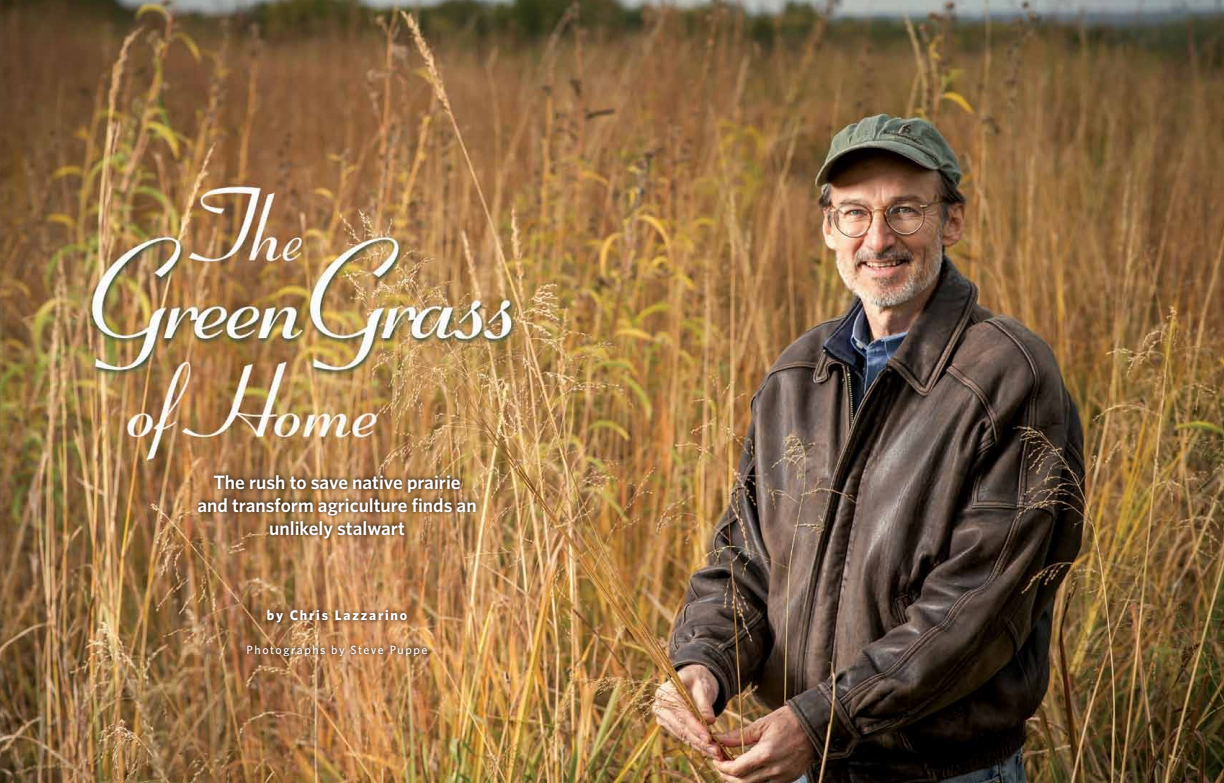
<style>
.page{position:relative;width:1224px;height:783px;background:#fff}
.page>*{position:absolute;margin:0;border:0;box-sizing:border-box;transform-origin:0 0}
.t1{font:600 19.4px/22.8px "Whitney";color:#fff;text-align:center}
.t2{font:700 14px "Whitney";letter-spacing:.13em;color:#fff}
.t3{font:500 12px "Whitney";letter-spacing:.125em;color:#fff}
</style>
<div class="page">
<img style="left:0;top:0;width:1224px;height:783px">
<div style="left:194px;top:470px;width:287px;height:191px;background:#000;opacity:.95"></div>
<p class="t1" style="left:197px;top:471px;width:281px">The rush to save native prairie and transform agriculture finds an unlikely stalwart</p>
<p class="t2" style="left:267px;top:606px;width:142px">by Chris Lazzarino</p>
<p class="t3" style="left:247px;top:642px;width:182px">Photographs by Steve Puppe</p>
</div>
